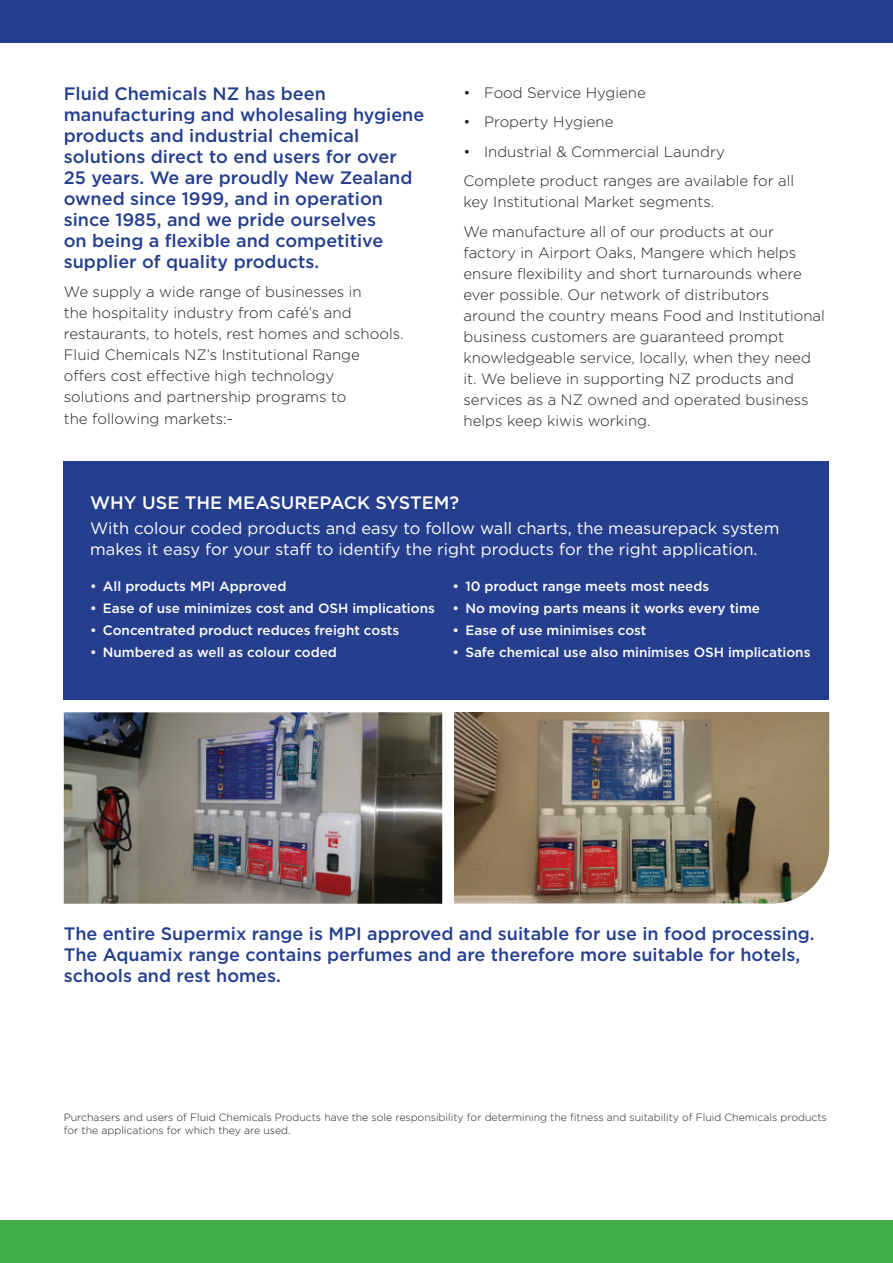
<style>
.page{position:relative;width:893px;height:1263px;background:#fff}
.page>*{position:absolute;margin:0;border:0;box-sizing:border-box;transform-origin:0 0}
.t1{font:500 18px/21px "Gotham HTF";color:#253f8e}
.t2{font:500 18px "Gotham HTF";color:#fff}
.t3{font:16.5px/21px "Gotham HTF";color:#fff}
.t4{font:300 15px/21px "Gotham HTF";color:#231f20}
.t5{font:500 13.5px "Gotham HTF";color:#fff}
.t6{font:300 10.5px/13.5px "Gotham HTF";color:#231f20}
</style>
<div class="page">
<div style="left:0;top:1220px;width:893px;height:43px;background:#40ae49"></div>
<div style="left:0;top:0;width:893px;height:43px;background:#253f8e"></div>
<div style="left:64px;top:461px;width:765px;height:239px;background:#253f8e"></div>
<img style="left:64px;top:712px;width:378px;height:192px">
<img style="left:454px;top:712px;width:375px;height:191px">
<p class="t1" style="left:64px;top:83px;width:362px">Fluid Chemicals NZ has been manufacturing and wholesaling hygiene products and industrial chemical solutions direct to end users for over<br>25 years. We are proudly New Zealand owned since 1999, and in operation since 1985, and we pride ourselves<br>on being a flexible and competitive supplier of quality products.</p>
<p class="t4" style="left:64px;top:281px;width:341px">We supply a wide range of businesses in<br>the hospitality industry from café’s and restaurants, to hotels, rest homes and schools.<br>Fluid Chemicals NZ’s Institutional Range offers cost effective high technology solutions and partnership programs to<br>the following markets:-</p>
<p class="t4" style="left:463px;top:82px;width:184px">• Food Service Hygiene</p>
<p class="t4" style="left:463px;top:111px;width:151px">• Property Hygiene</p>
<p class="t4" style="left:463px;top:136px;width:332px;line-height:29.5px">• Industrial &amp; Commercial Laundry<br>Complete product ranges are available for all</p>
<p class="t4" style="left:463px;top:187px;width:312px;line-height:29.5px">key Institutional Market segments.<br>We manufacture all of our products at our</p>
<p class="t4" style="left:463px;top:242px;width:363px">factory in Airport Oaks, Mangere which helps ensure flexibility and short turnarounds where ever possible. Our network of distributors around the country means Food and Institutional business customers are guaranteed prompt knowledgeable service, locally, when they need it. We believe in supporting NZ products and services as a NZ owned and operated business helps keep kiwis working.</p>
<p class="t2" style="left:90px;top:492px;width:370px">WHY USE THE MEASUREPACK SYSTEM?</p>
<p class="t3" style="left:90px;top:517px;width:691px">With colour coded products and easy to follow wall charts, the measurepack system makes it easy for your staff to identify the right products for the right application.</p>
<p class="t5" style="left:90px;top:578px;width:198px">• All products MPI Approved</p>
<p class="t5" style="left:90px;top:600px;width:346px">• Ease of use minimizes cost and OSH implications</p>
<p class="t5" style="left:90px;top:622px;width:311px">• Concentrated product reduces freight costs</p>
<p class="t5" style="left:90px;top:645px;width:248px">• Numbered as well as colour coded</p>
<p class="t5" style="left:453px;top:578px;width:258px">• 10 product range meets most needs</p>
<p class="t5" style="left:453px;top:600px;width:309px">• No moving parts means it works every time</p>
<p class="t5" style="left:453px;top:622px;width:195px">• Ease of use minimises cost</p>
<p class="t5" style="left:453px;top:645px;width:359px">• Safe chemical use also minimises OSH implications</p>
<p class="t1" style="left:64px;top:923px;width:752px">The entire Supermix range is MPI approved and suitable for use in food processing.<br>The Aquamix range contains perfumes and are therefore more suitable for hotels, schools and rest homes.</p>
<p class="t6" style="left:64px;top:1110px;width:765px">Purchasers and users of Fluid Chemicals Products have the sole responsibility for determining the fitness and suitability of Fluid Chemicals products for the applications for which they are used.</p>
</div>
